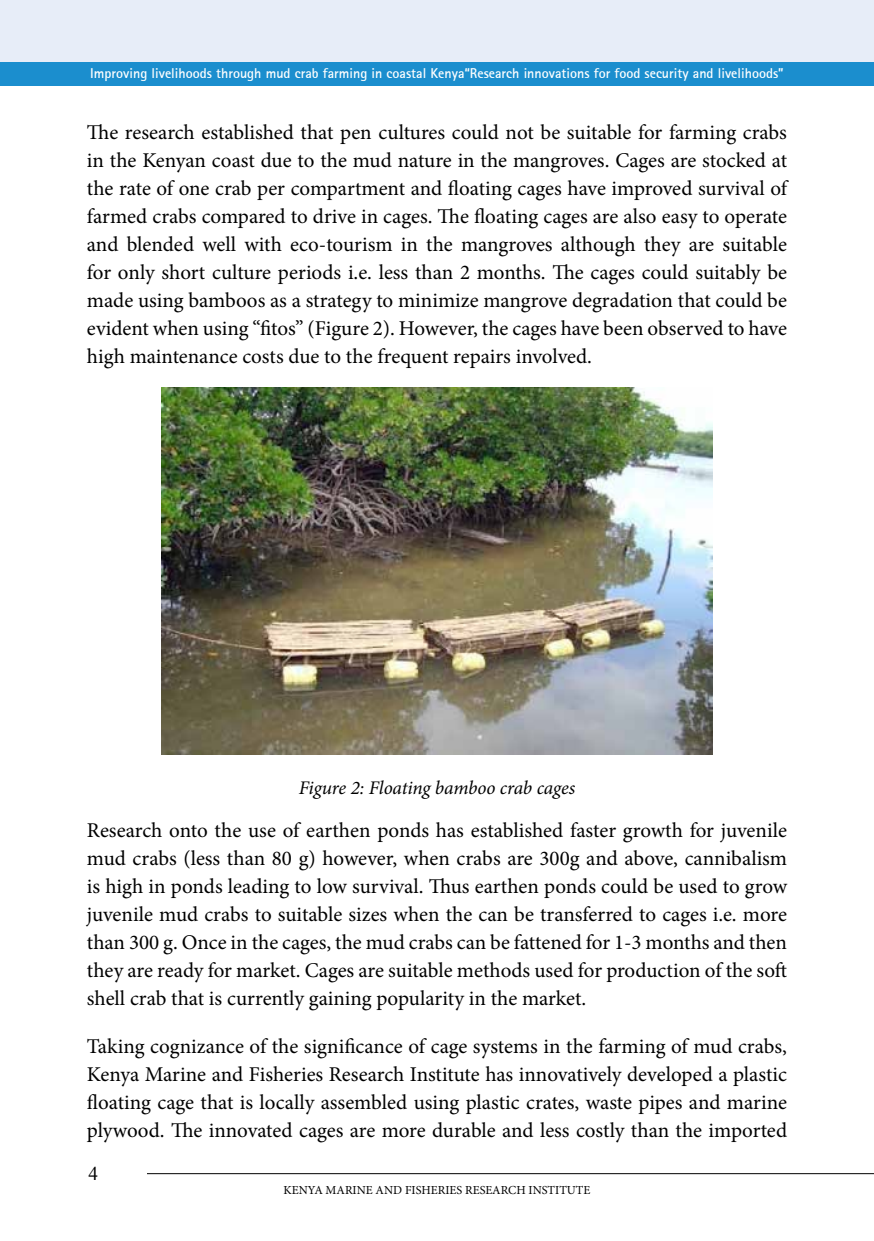
<style>
.page{position:relative;width:874px;height:1241px;background:#fff}
.page>*{position:absolute;margin:0;border:0;box-sizing:border-box;transform-origin:0 0}
.t1{font:21px/28px "Minion Pro";letter-spacing:-.005em;color:#000;text-align:justify}
.t2{font:italic 19.25px "Minion Pro";letter-spacing:-.01em;color:#000}
.t3{font:19.25px "Times New Roman";color:#000}
.t4{font:700 14px "Rotis Sans Serif";color:#fff}
.t5{font:12.25px "Minion Pro";color:#000}
</style>
<div class="page">
<div style="left:0;top:62px;width:873px;height:24px;background:#1b8ece"></div>
<div style="left:0;top:0;width:873px;height:62px;background:#e7edf8"></div>
<svg style="left:873px;top:62px;width:1px;height:24px"></svg>
<hr style="left:873px;top:0;width:1px;height:62px;background:#e7edf8">
<hr style="left:147px;top:1172px;width:726px;height:1px;background:#000">
<img style="left:161px;top:387px;width:551px;height:367px">
<p class="t4" style="left:90px;top:64px;width:694px">Improving livelihoods through mud crab farming in coastal Kenya“Research innovations for food security and livelihoods”</p>
<p class="t1" style="left:87px;top:119px;width:701px">The research established that pen cultures could not be suitable for farming crabs in the Kenyan coast due to the mud nature in the mangroves. Cages are stocked at the rate of one crab per compartment and floating cages have improved survival of farmed crabs compared to drive in cages. The floating cages are also easy to operate and blended well with eco-tourism in the mangroves although they are suitable for only short culture periods i.e. less than 2 months. The cages could suitably be made using bamboos as a strategy to minimize mangrove degradation that could be evident when using “fitos” (Figure 2). However, the cages have been observed to have high maintenance costs due to the frequent repairs involved.</p>
<p class="t2" style="left:298px;top:775px;width:278px">Figure 2: Floating bamboo crab cages</p>
<p class="t1" style="left:87px;top:816px;width:701px">Research onto the use of earthen ponds has established faster growth for juvenile mud crabs (less than 80 g) however, when crabs are 300g and above, cannibalism is high in ponds leading to low survival. Thus earthen ponds could be used to grow juvenile mud crabs to suitable sizes when the can be transferred to cages i.e. more than 300 g. Once in the cages, the mud crabs can be fattened for 1-3 months and then they are ready for market. Cages are suitable methods used for production of the soft shell crab that is currently gaining popularity in the market.</p>
<p class="t1" style="left:87px;top:1032px;width:701px">Taking cognizance of the significance of cage systems in the farming of mud crabs, Kenya Marine and Fisheries Research Institute has innovatively developed a plastic floating cage that is locally assembled using plastic crates, waste pipes and marine plywood. The innovated cages are more durable and less costly than the imported</p>
<p class="t3" style="left:88px;top:1160px;width:11px">4</p>
<p class="t5" style="left:283px;top:1181px;width:308px">KENYA MARINE AND FISHERIES RESEARCH INSTITUTE</p>
</div>
